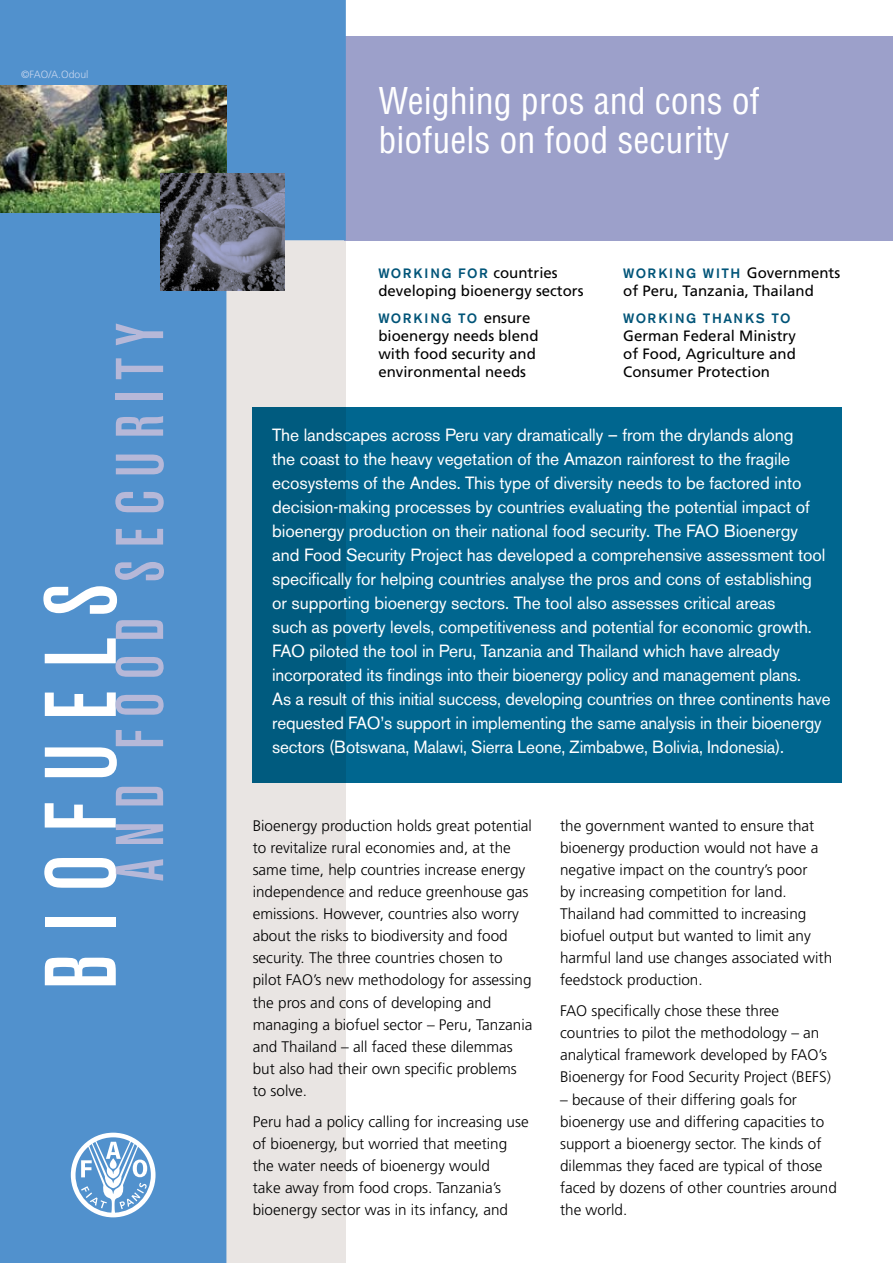
<style>
.page{position:relative;width:893px;height:1263px;background:#fff}
.page>*{position:absolute;margin:0;border:0;box-sizing:border-box;transform-origin:0 0}
.t1{font:500 condensed 100.5px "Akzidenz Grotesk BE";letter-spacing:.22em;color:#fff}
.t2{font:500 condensed 67.05px "Akzidenz Grotesk BE";letter-spacing:.19em;color:#b6b8d8}
.t3{font:condensed 36px/39px "Helvetica";color:#fff}
.t4{font:17.55px/24px "Akzidenz Grotesk BE";letter-spacing:-.005em;color:#fff}
.t5{font:300 15.3px/22px "Frutiger";color:#000}
.t6{font:15px/18px "Frutiger";color:#000}
.t7{font:500 13.5px "Akzidenz Grotesk BE";letter-spacing:.11em;color:#005478}
.t8{font:300 10.5px "Frutiger";color:#c6d5ee}
.s1{font-family:"Frutiger";font-weight:400;font-size:15px;color:#000}
</style>
<div class="page">
<div style="left:344px;top:36px;width:549px;height:204px;background:#9ca0ca"></div>
<svg style="left:0;top:0;width:346px;height:1263px;background:#74a4d2"></svg>
<div style="left:253px;top:406px;width:589px;height:376px;background:linear-gradient(to right,#006086,#006993)"></div>
<img style="left:0;top:85px;width:227px;height:128px">
<img style="left:160px;top:173px;width:125px;height:118px">
<svg style="left:71px;top:1133px;width:85px;height:84px"></svg>
<p class="t8" style="left:21px;top:68px;width:69px">©FAO/A.Odoul</p>
<h2 class="t2" style="left:103px;top:881px;width:559px;rotate:-90deg">AND food security</h2>
<h1 class="t1" style="left:26px;top:989px;width:407px;rotate:-90deg">biofuels</h1>
<h3 class="t3" style="left:378px;top:81px;width:383px">Weighing pros and cons of biofuels on food security</h3>
<p class="t7" style="left:378px;top:265px;width:181px">WORKING FOR <span class="s1">countries</span></p>
<p class="t6" style="left:378px;top:282px;width:207px">developing bioenergy sectors</p>
<p class="t7" style="left:378px;top:310px;width:153px">WORKING TO <span class="s1">ensure</span></p>
<p class="t6" style="left:378px;top:326px;width:162px">bioenergy needs blend with food security and environmental needs</p>
<p class="t7" style="left:623px;top:265px;width:219px">WORKING WITH <span class="s1">Governments</span></p>
<p class="t6" style="left:623px;top:282px;width:192px">of Peru, Tanzania, Thailand</p>
<p class="t7" style="left:623px;top:310px;width:169px">WORKING THANKS TO</p>
<p class="t6" style="left:623px;top:326px;width:174px;text-align:justify">German Federal Ministry of Food, Agriculture and Consumer Protection</p>
<p class="t4" style="left:272px;top:423px;width:560px">The landscapes across Peru vary dramatically – from the drylands along<br>the coast to the heavy vegetation of the Amazon rainforest to the fragile ecosystems of the Andes. This type of diversity needs to be factored into decision-making processes by countries evaluating the potential impact of bioenergy production on their national food security. The FAO Bioenergy<br>and Food Security Project has developed a comprehensive assessment tool specifically for helping countries analyse the pros and cons of establishing or supporting bioenergy sectors. The tool also assesses critical areas<br>such as poverty levels, competitiveness and potential for economic growth.<br>FAO piloted the tool in Peru, Tanzania and Thailand which have already incorporated its findings into their bioenergy policy and management plans.<br>As a result of this initial success, developing countries on three continents have requested FAO’s support in implementing the same analysis in their bioenergy sectors (Botswana, Malawi, Sierra Leone, Zimbabwe, Bolivia, Indonesia).</p>
<p class="t5" style="left:253px;top:814px;width:281px">Bioenergy production holds great potential to revitalize rural economies and, at the same time, help countries increase energy independence and reduce greenhouse gas emissions. However, countries also worry about the risks to biodiversity and food security. The three countries chosen to pilot FAO’s new methodology for assessing the pros and cons of developing and managing a biofuel sector – Peru, Tanzania and Thailand – all faced these dilemmas but also had their own specific problems to solve.</p>
<p class="t5" style="left:253px;top:1110px;width:278px">Peru had a policy calling for increasing use of bioenergy, but worried that meeting the water needs of bioenergy would<br>take away from food crops. Tanzania’s bioenergy sector was in its infancy, and</p>
<p class="t5" style="left:560px;top:814px;width:274px">the government wanted to ensure that bioenergy production would not have a negative impact on the country’s poor<br>by increasing competition for land.<br>Thailand had committed to increasing biofuel output but wanted to limit any harmful land use changes associated with feedstock production.</p>
<p class="t5" style="left:560px;top:1000px;width:272px">FAO specifically chose these three countries to pilot the methodology – an analytical framework developed by FAO’s Bioenergy for Food Security Project (BEFS)</p>
<p class="t5" style="left:560px;top:1088px;width:278px">– because of their differing goals for bioenergy use and differing capacities to support a bioenergy sector. The kinds of dilemmas they faced are typical of those faced by dozens of other countries around the world.</p>
</div>
